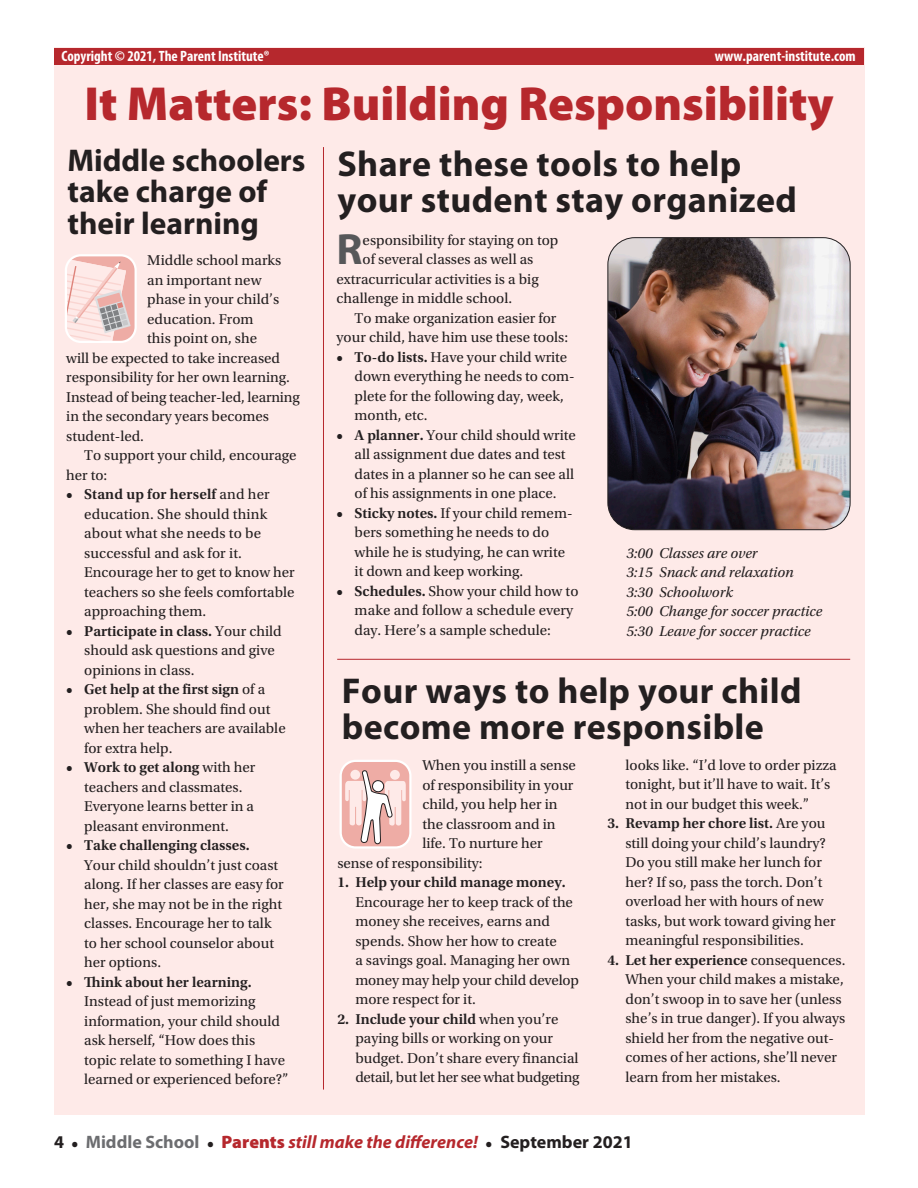
<style>
.page{position:relative;width:918px;height:1188px;background:#fff}
.page>*{position:absolute;margin:0;border:0;box-sizing:border-box;transform-origin:0 0}
.t1{font:900 48px "Myriad Pro";color:#b6282d}
.t2{font:700 43.95px "Myriad Pro";color:#57585a}
.t3{font:700 36px/36px "Myriad Pro";letter-spacing:.01em;color:#231f20}
.t4{font:700 31.5px/31.5px "Myriad Pro";color:#231f20}
.t5{font:italic 700 18px "Myriad Pro";color:#b6282d}
.t6{font:15px/19.5px "Utopia Std";color:#231f20}
.t7{font:italic 15px/19.5px "Utopia Std";color:#231f20}
.t8{font:600 15px "Utopia Std";color:#231f20}
.t9{font:700 condensed 15px "Myriad Pro";color:#fff}
.s1{font-weight:600}
.s2{font-style:normal;color:#231f20}
.s3{font-family:"Utopia Std";font-style:normal;font-size:15px;color:#231f20}
.s4{font-style:normal;color:#6c6d70}
.s5{font-weight:900;font-style:normal}
</style>
<div class="page">
<div style="left:54px;top:48px;width:810px;height:1067px;background:#feeae8"></div>
<hr style="left:337px;top:659px;width:513px;height:1px;background:#b6282d">
<hr style="left:323px;top:147px;width:1px;height:943px;background:#b6282d">
<svg style="left:65px;top:254px;width:72px;height:89px"></svg>
<svg style="left:340px;top:760px;width:72px;height:89px"></svg>
<div style="left:54px;top:49px;width:810px;height:16px;background:#b6282d"></div>
<img style="left:608px;top:238px;width:242px;height:292px">
<div style="left:608px;top:237px;width:242px;height:293px;border:1px solid #231f20;border-radius:27px"></div>
<p class="t9" style="left:62px;top:46px;width:210px">Copyright © 2021, The Parent Institute®</p>
<p class="t9" style="left:715px;top:46px;width:142px">www.parent-institute.com</p>
<h1 class="t1" style="left:84px;top:72px;width:751px">It Matters: Building Responsibility</h1>
<h3 class="t3" style="left:337px;top:144px;width:461px">Share these tools to help your student stay organized</h3>
<h2 class="t2" style="left:337px;top:221px;width:28px">R</h2>
<p class="t6" style="left:363px;top:230px;width:197px">esponsibility for staying on top</p>
<h3 class="t4" style="left:68px;top:143px;width:240px">Middle schoolers take charge of their learning</h3>
<p class="t6" style="left:363px;top:250px;width:172px">of several classes as well as</p>
<p class="t6" style="left:337px;top:269px;width:204px">extracurricular activities is a big</p>
<p class="t6" style="left:337px;top:289px;width:177px">challenge in middle school.</p>
<p class="t6" style="left:355px;top:308px;width:203px">To make organization easier for</p>
<p class="t6" style="left:337px;top:328px;width:233px">your child, have him use these tools:</p>
<p class="t6" style="left:355px;top:347px;width:222px;text-indent:-18px"><span class="s1">• To-do lists.</span> Have your child write down everything he needs to com&shy;plete for the following day, week, month, etc.</p>
<p class="t6" style="left:355px;top:425px;width:223px;text-indent:-18px"><span class="s1">• A planner.</span> Your child should write all assignment due dates and test dates in a planner so he can see all of his assignments in one place.</p>
<p class="t6" style="left:355px;top:503px;width:219px;text-indent:-18px"><span class="s1">• Sticky notes.</span> If your child remem&shy;bers something he needs to do while he is studying, he can write it down and keep working.</p>
<p class="t6" style="left:355px;top:581px;width:225px;text-indent:-18px"><span class="s1">• Schedules.</span> Show your child how to make and follow a schedule every day. Here’s a sample schedule:</p>
<p class="t6" style="left:147px;top:251px;width:135px">Middle school marks</p>
<p class="t6" style="left:147px;top:271px;width:116px">an important new</p>
<p class="t6" style="left:147px;top:290px;width:134px">phase in your child’s</p>
<p class="t6" style="left:147px;top:310px;width:108px">education. From</p>
<p class="t6" style="left:147px;top:329px;width:111px">this point on, she</p>
<p class="t6" style="left:66px;top:349px;width:215px">will be expected to take increased</p>
<p class="t6" style="left:66px;top:368px;width:225px">responsibility for her own learning.</p>
<p class="t6" style="left:66px;top:388px;width:235px">Instead of being teacher-led, learning</p>
<p class="t6" style="left:66px;top:407px;width:204px">in the secondary years becomes</p>
<p class="t6" style="left:66px;top:427px;width:79px">student-led.</p>
<p class="t6" style="left:84px;top:446px;width:214px">To support your child, encourage</p>
<p class="t6" style="left:66px;top:466px;width:43px">her to:</p>
<p class="t6" style="left:84px;top:485px;width:212px;text-indent:-18px"><span class="s1">• Stand up for herself</span> and her education. She should think about what she needs to be successful and ask for it.<br>Encourage her to get to know her teachers so she feels comfortable approaching them.</p>
<p class="t6" style="left:84px;top:622px;width:199px;text-indent:-18px"><span class="s1">• Participate in class.</span> Your child should ask questions and give opinions in class.</p>
<p class="t6" style="left:84px;top:680px;width:203px;text-indent:-18px"><span class="s1">• Get help at the first sign</span> of a problem. She should find out when her teachers are available for extra help.</p>
<p class="t6" style="left:84px;top:758px;width:173px;text-indent:-18px"><span class="s1">• Work to get along</span> with her teachers and classmates.<br>Everyone learns better in a pleasant environment.</p>
<p class="t8" style="left:66px;top:837px;width:185px">• Take challenging classes.</p>
<p class="t6" style="left:84px;top:856px;width:201px">Your child shouldn’t just coast along. If her classes are easy for her, she may not be in the right classes. Encourage her to talk to her school counselor about her options.</p>
<p class="t8" style="left:66px;top:974px;width:187px">• Think about her learning.</p>
<p class="t6" style="left:84px;top:992px;width:206px">Instead of just memorizing information, your child should ask herself, “How does this topic relate to something I have learned or experienced before?”</p>
<p class="t7" style="left:626px;top:543px;width:197px">3:00 Classes are over<br>3:15 Snack and relaxation<br>3:30 Schoolwork<br>5:00 Change for soccer practice<br>5:30 Leave for soccer practice</p>
<h3 class="t3" style="left:342px;top:672px;width:461px">Four ways to help your child become more responsible</h3>
<p class="t6" style="left:422px;top:756px;width:155px">When you instill a sense</p>
<p class="t6" style="left:422px;top:775px;width:153px">of responsibility in your</p>
<p class="t6" style="left:422px;top:795px;width:137px">child, you help her in</p>
<p class="t6" style="left:422px;top:814px;width:135px">the classroom and in</p>
<p class="t6" style="left:422px;top:834px;width:122px">life. To nurture her</p>
<p class="t6" style="left:337px;top:853px;width:147px">sense of responsibility:</p>
<p class="t8" style="left:337px;top:874px;width:230px">1. Help your child manage money.</p>
<p class="t6" style="left:355px;top:892px;width:225px">Encourage her to keep track of the money she receives, earns and spends. Show her how to create<br>a savings goal. Managing her own money may help your child develop more respect for it.</p>
<p class="t6" style="left:355px;top:1009px;width:226px;text-indent:-18px"><span class="s1">2. Include your child</span> when you’re paying bills or working on your budget. Don’t share every financial detail, but let her see what budgeting</p>
<p class="t6" style="left:625px;top:755px;width:213px">looks like. “I’d love to order pizza tonight, but it’ll have to wait. It’s not in our budget this week.”</p>
<p class="t6" style="left:626px;top:814px;width:212px;text-indent:-18px"><span class="s1">3. Revamp her chore list.</span> Are you still doing your child’s laundry?<br>Do you still make her lunch for her? If so, pass the torch. Don’t overload her with hours of new tasks, but work toward giving her meaningful responsibilities.</p>
<p class="t6" style="left:626px;top:950px;width:222px;text-indent:-18px"><span class="s1">4. Let her experience</span> consequences.<br>When your child makes a mistake, don’t swoop in to save her (unless she’s in true danger). If you always shield her from the negative out&shy;comes of her actions, she’ll never learn from her mistakes.</p>
<p class="t5" style="left:54px;top:1130px;width:580px"><span class="s2">4</span> <span class="s3">•</span> <span class="s4">Middle School</span> <span class="s3">•</span> <span class="s5">Parents</span> still make the difference! <span class="s3">•</span> <span class="s2">September 2021</span></p>
</div>
